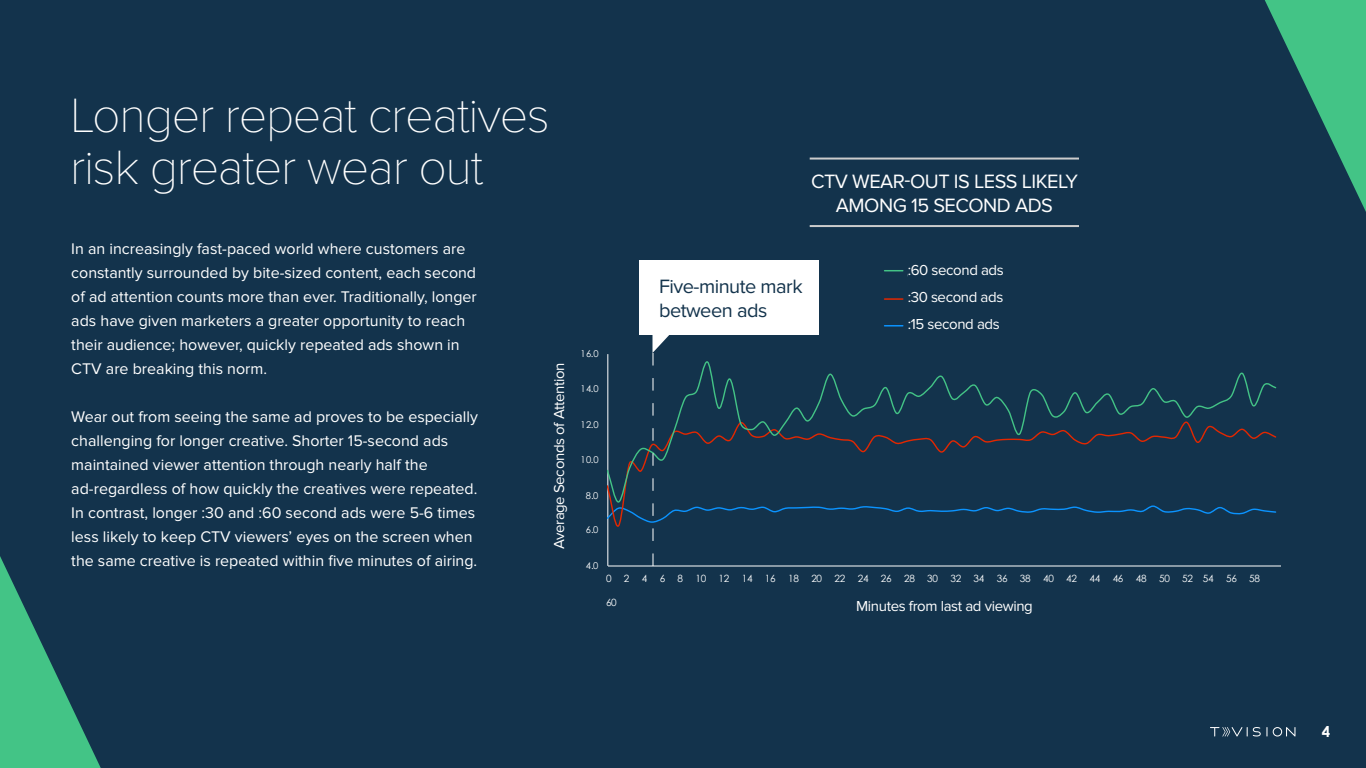
<style>
.page{position:relative;width:1366px;height:768px;background:#13334c}
.page>*{position:absolute;margin:0;border:0;box-sizing:border-box;transform-origin:0 0}
.t1{font:100 50px/52px "Proxima Nova T";letter-spacing:-.025em;color:#fff}
.t2{font:20px/24px "Proxima Nova";letter-spacing:-.025em;color:#fff;text-align:center}
.t3{font:20px/24px "Proxima Nova";letter-spacing:-.025em;color:#13334c}
.t4{font:16px/24px "Proxima Nova";color:#fff}
.t5{font:15px/27px "Proxima Nova";letter-spacing:-.025em;color:#fff;text-align:justify}
.t6{font:700 15px "Century Gothic";color:#fff}
.t7{font:14px/27.5px "Century Gothic";color:#fff;text-align:justify}
.t8{font:10px "Century Gothic";letter-spacing:-.025em;color:#fff}
.t9{font:9.4px "Century Gothic";letter-spacing:.045em;color:#fff}
</style>
<div class="page">
<svg style="left:1273px;top:727px;width:22px;height:10px"></svg>
<svg style="left:1210px;top:727px;width:57px;height:10px"></svg>
<svg style="left:1265px;top:0;width:101px;height:212px"></svg>
<svg style="left:0;top:556px;width:101px;height:212px"></svg>
<hr style="left:608px;top:566px;width:673px;height:1px;background:#fff">
<svg style="left:885px;top:298px;width:18px;height:2px"></svg>
<div style="left:640px;top:260px;width:179px;height:75px;background:#fff"></div>
<hr style="left:810px;top:158px;width:269px;height:2px;background:#ccc">
<hr style="left:810px;top:225px;width:269px;height:2px;background:#ccc">
<svg style="left:607px;top:325px;width:669px;height:241px"></svg>
<svg style="left:885px;top:270px;width:18px;height:2px"></svg>
<h1 class="t1" style="left:70px;top:90px;width:481px">Longer repeat creatives risk greater wear out</h1>
<p class="t4" style="left:71px;top:237px;width:407px">In an increasingly fast-paced world where customers are constantly surrounded by bite-sized content, each second of ad attention counts more than ever. Traditionally, longer ads have given marketers a greater opportunity to reach their audience; however, quickly repeated ads shown in CTV are breaking this norm.</p>
<p class="t4" style="left:71px;top:405px;width:408px">Wear out from seeing the same ad proves to be especially challenging for longer creative. Shorter 15-second ads maintained viewer attention through nearly half the ad-regardless of how quickly the creatives were repeated.<br>In contrast, longer :30 and :60 second ads were 5-6 times less likely to keep CTV viewers’ eyes on the screen when the same creative is repeated within five minutes of airing.</p>
<p class="t5" style="left:546px;top:549px;width:188px;rotate:-90deg">Average Seconds of Attention</p>
<p class="t9" style="left:580px;top:347px;width:20px">16.0</p>
<p class="t9" style="left:580px;top:382px;width:20px">14.0</p>
<p class="t9" style="left:580px;top:418px;width:20px">12.0</p>
<p class="t9" style="left:580px;top:453px;width:20px">10.0</p>
<p class="t9" style="left:586px;top:489px;width:14px">8.0</p>
<p class="t9" style="left:586px;top:523px;width:14px">6.0</p>
<p class="t9" style="left:586px;top:559px;width:14px">4.0</p>
<p class="t2" style="left:811px;top:169px;width:268px">CTV WEAR-OUT IS LESS LIKELY<br>AMONG 15 SECOND ADS</p>
<p class="t3" style="left:659px;top:274px;width:145px">Five-minute mark between ads</p>
<p class="t5" style="left:908px;top:257px;width:98px">:60 second ads :30 second ads :15 second ads</p>
<p class="t7" style="left:907px;top:259px;width:17px">60</p>
<p class="t7" style="left:907px;top:259px;width:17px">15<br>30<br>60</p>
<p class="t7" style="left:907px;top:313px;width:17px">15</p>
<p class="t8" style="left:606px;top:572px;width:656px">0 2 4 6 8 10 12 14 16 18 20 22 24 26 28 30 32 34 36 38 40 42 44 46 48 50 52 54 56 58</p>
<p class="t8" style="left:606px;top:596px;width:12px">60</p>
<p class="t5" style="left:856px;top:593px;width:178px">Minutes from last ad viewing</p>
<p class="t6" style="left:1322px;top:720px;width:10px">4</p>
</div>
